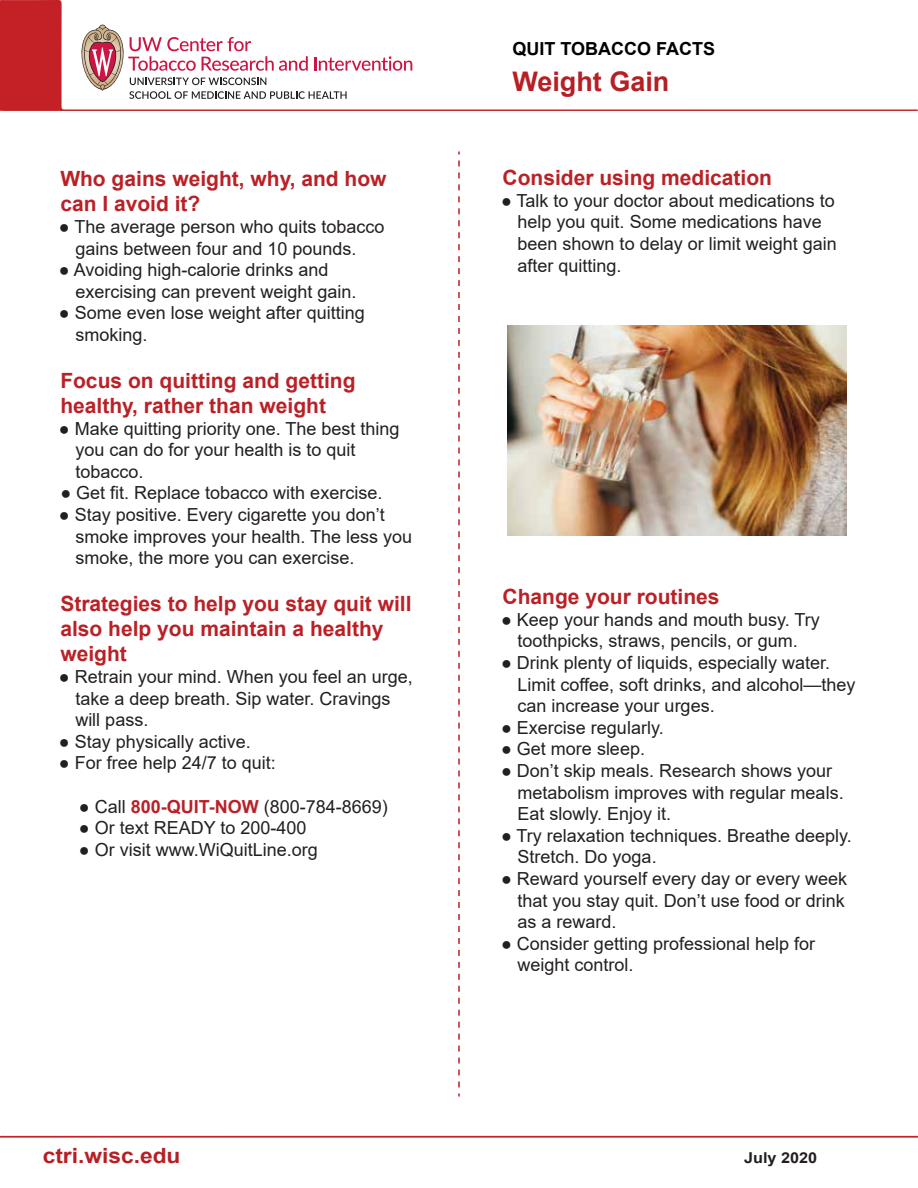
<style>
.page{position:relative;width:918px;height:1188px;background:#fff}
.page>*{position:absolute;margin:0;border:0;box-sizing:border-box;transform-origin:0 0}
.t1{font:700 27px "Arial";color:#b61f24}
.t2{font:700 21px/25.2px "Arial";color:#ba2126}
.t3{font:700 21px "Arial";color:#b61f24;scale:1.08 1}
.t4{font:18px/21.6px "Arial";color:#231f20}
.t5{font:700 18px "Arial";color:#010101}
.t6{font:700 15px "Arial";color:#231f20;scale:1.08 1}
.s1{font-weight:700;color:#ba2126}
</style>
<div class="page">
<svg style="left:0;top:0;width:918px;height:111px"></svg>
<svg style="left:80px;top:25px;width:332px;height:74px"></svg>
<svg style="left:0;top:1136px;width:918px;height:2px"></svg>
<img style="left:507px;top:325px;width:339px;height:211px">
<svg style="left:458px;top:160px;width:2px;height:936px"></svg>
<p class="t2" style="left:60px;top:167px;width:328px">Who gains weight, why, and how can I avoid it?</p>
<p class="t4" style="left:75px;top:216px;width:311px;text-indent:-17px">● The average person who quits tobacco gains between four and 10 pounds.</p>
<p class="t4" style="left:75px;top:259px;width:283px;text-indent:-17px">● Avoiding high-calorie drinks and exercising can prevent weight gain.</p>
<p class="t4" style="left:75px;top:302px;width:291px;text-indent:-17px">● Some even lose weight after quitting smoking.</p>
<p class="t2" style="left:60px;top:368px;width:297px">Focus on quitting and getting healthy, rather than weight</p>
<p class="t4" style="left:75px;top:417px;width:326px;text-indent:-17px">● Make quitting priority one. The best thing you can do for your health is to quit tobacco.</p>
<p class="t4" style="left:60px;top:482px;width:324px">● Get fit. Replace tobacco with exercise.</p>
<p class="t4" style="left:75px;top:504px;width:338px;text-indent:-17px">● Stay positive. Every cigarette you don’t smoke improves your health. The less you smoke, the more you can exercise.</p>
<p class="t2" style="left:60px;top:591px;width:353px">Strategies to help you stay quit will also help you maintain a healthy weight</p>
<p class="t4" style="left:75px;top:666px;width:339px;text-indent:-17px">● Retrain your mind. When you feel an urge, take a deep breath. Sip water. Cravings will pass.</p>
<p class="t4" style="left:59px;top:731px;width:193px">● Stay physically active.</p>
<p class="t4" style="left:59px;top:752px;width:218px">● For free help 24/7 to quit:</p>
<p class="t4" style="left:79px;top:795px;width:310px">● Call <span class="s1">800-QUIT-NOW</span> (800-784-8669)</p>
<p class="t4" style="left:79px;top:817px;width:229px">● Or text READY to 200-400</p>
<p class="t4" style="left:79px;top:839px;width:240px">● Or visit www.WiQuitLine.org</p>
<p class="t5" style="left:512px;top:36px;width:204px">QUIT TOBACCO FACTS</p>
<h1 class="t1" style="left:512px;top:63px;width:159px">Weight Gain</h1>
<p class="t2" style="left:503px;top:166px;width:271px">Consider using medication</p>
<p class="t4" style="left:518px;top:190px;width:321px;text-indent:-17px">● Talk to your doctor about medications to help you quit. Some medications have been shown to delay or limit weight gain after quitting.</p>
<p class="t2" style="left:503px;top:584px;width:219px">Change your routines</p>
<p class="t4" style="left:501px;top:609px;width:320px;text-align:center">● Keep your hands and mouth busy. Try toothpicks, straws, pencils, or gum.</p>
<p class="t4" style="left:518px;top:652px;width:339px;text-indent:-17px">● Drink plenty of liquids, especially water.<br>Limit coffee, soft drinks, and alcohol—they can increase your urges.</p>
<p class="t4" style="left:501px;top:717px;width:164px">● Exercise regularly.</p>
<p class="t4" style="left:501px;top:738px;width:145px">● Get more sleep.</p>
<p class="t4" style="left:518px;top:760px;width:328px;text-indent:-17px">● Don’t skip meals. Research shows your metabolism improves with regular meals.<br>Eat slowly. Enjoy it.</p>
<p class="t4" style="left:518px;top:825px;width:336px;text-indent:-17px">● Try relaxation techniques. Breathe deeply.<br>Stretch. Do yoga.</p>
<p class="t4" style="left:518px;top:868px;width:331px;text-indent:-17px">● Reward yourself every day or every week that you stay quit. Don’t use food or drink as a reward.</p>
<p class="t4" style="left:518px;top:933px;width:299px;text-indent:-17px">● Consider getting professional help for weight control.</p>
<p class="t3" style="left:43px;top:1141px;width:129px">ctri.wisc.edu</p>
<p class="t6" style="left:744px;top:1148px;width:69px">July 2020</p>
</div>
